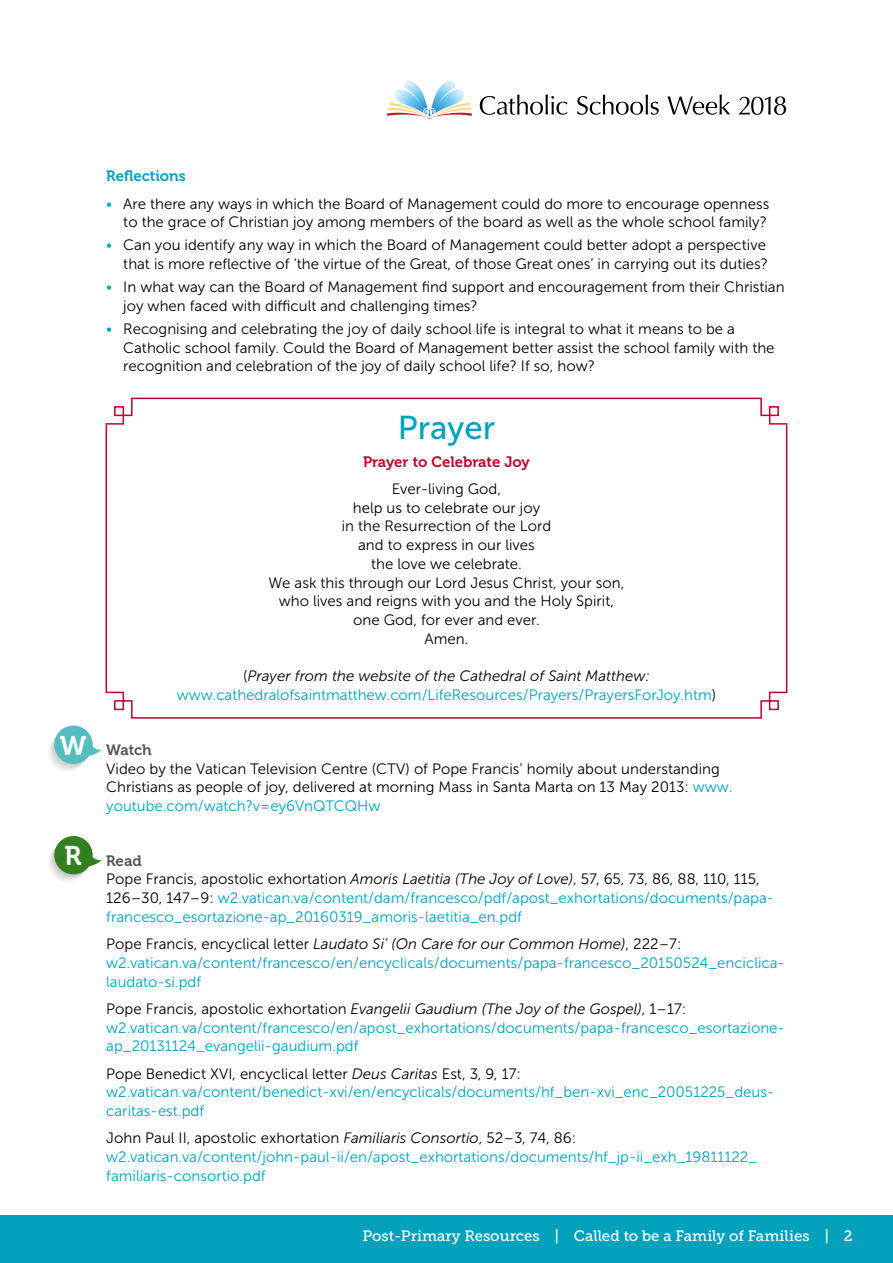
<style>
.page{position:relative;width:893px;height:1263px;background:#fff}
.page>*{position:absolute;margin:0;border:0;box-sizing:border-box;transform-origin:0 0}
.t1{font:33px "Museo Sans 500";color:#00a1ba}
.t2{font:27px "Museo 700";color:#fff}
.t3{font:15px/18.8px "Museo Sans 300";color:#00a1ba}
.t4{font:15px/18.8px "Museo Sans 300";color:#000}
.t5{font:15px "Museo Slab 500";color:#fff}
.t6{font:15px "Museo 700";color:#bc032a}
.t7{font:15px "Museo 700";color:#00a1ba}
.t8{font:15px "Museo 700";letter-spacing:-.005em;color:#575756}
.s1{color:#00a1ba}
.s2{color:#000}
.s3{font-style:italic;color:#000}
</style>
<div class="page">
<svg style="left:105px;top:397px;width:683px;height:322px"></svg>
<div style="left:0;top:1215px;width:893px;height:48px;background:#00a1ba"></div>
<svg style="left:480px;top:95px;width:87px;height:20px"></svg>
<svg style="left:577px;top:95px;width:82px;height:20px"></svg>
<svg style="left:667px;top:95px;width:63px;height:20px"></svg>
<svg style="left:387px;top:80px;width:85px;height:39px"></svg>
<svg style="left:738px;top:96px;width:48px;height:19px"></svg>
<svg style="left:49px;top:725px;width:53px;height:46px"></svg>
<svg style="left:49px;top:836px;width:53px;height:45px"></svg>
<h2 class="t2" style="left:60px;top:731px;width:28px">W</h2>
<h2 class="t2" style="left:64px;top:841px;width:19px">R</h2>
<p class="t7" style="left:106px;top:168px;width:81px">Reflections</p>
<p class="t4" style="left:106px;top:194px;width:664px;text-align:right"><span class="s1">•</span> Are there any ways in which the Board of Management could do more to encourage openness to the grace of Christian joy among members of the board as well as the whole school family?</p>
<p class="t4" style="left:106px;top:236px;width:663px;text-align:right"><span class="s1">•</span> Can you identify any way in which the Board of Management could better adopt a perspective that is more reflective of ‘the virtue of the Great, of those Great ones’ in carrying out its duties?</p>
<p class="t4" style="left:123px;top:278px;width:663px;text-indent:-17px"><span class="s1">•</span> In what way can the Board of Management find support and encouragement from their Christian joy when faced with difficult and challenging times?</p>
<p class="t4" style="left:123px;top:319px;width:653px;text-indent:-17px"><span class="s1">•</span> Recognising and celebrating the joy of daily school life is integral to what it means to be a<br>Catholic school family. Could the Board of Management better assist the school family with the recognition and celebration of the joy of daily school life? If so, how?</p>
<h1 class="t1" style="left:398px;top:409px;width:99px">Prayer</h1>
<p class="t6" style="left:363px;top:453px;width:168px">Prayer to Celebrate Joy</p>
<p class="t4" style="left:269px;top:479px;width:357px;text-align:center">Ever-living God,<br>help us to celebrate our joy<br>in the Resurrection of the Lord<br>and to express in our lives<br>the love we celebrate.<br>We ask this through our Lord Jesus Christ, your son, who lives and reigns with you and the Holy Spirit, one God, for ever and ever.<br>Amen.</p>
<p class="t3" style="left:177px;top:667px;width:541px;text-align:center"><span class="s2">(</span><span class="s3">Prayer from the website of the Cathedral of Saint Matthew: </span>www.cathedralofsaintmatthew.com/LifeResources/Prayers/PrayersForJoy.htm<span class="s2">)</span></p>
<p class="t8" style="left:106px;top:741px;width:47px">Watch</p>
<p class="t4" style="left:106px;top:759px;width:628px">Video by the Vatican Television Centre (CTV) of Pope Francis’ homily about understanding<br>Christians as people of joy, delivered at morning Mass in Santa Marta on 13 May 2013: <span class="s1">www. youtube.com/watch?v=ey6VnQTCQHw</span></p>
<p class="t8" style="left:106px;top:852px;width:37px">Read</p>
<p class="t3" style="left:106px;top:870px;width:669px"><span class="s2">Pope Francis, apostolic exhortation</span> <span class="s3">Amoris Laetitia (The Joy of Love)</span><span class="s2">, 57, 65, 73, 86, 88, 110, 115,<br>126–30, 147–9:</span> w2.vatican.va/content/dam/francesco/pdf/apost_exhortations/documents/papa&shy;francesco_esortazione-ap_20160319_amoris-laetitia_en.pdf</p>
<p class="t3" style="left:106px;top:935px;width:680px"><span class="s2">Pope Francis, encyclical letter</span> <span class="s3">Laudato Si’ (On Care for our Common Home)</span><span class="s2">, 222–7: </span>w2.vatican.va/content/francesco/en/encyclicals/documents/papa-francesco_20150524_enciclica&shy;laudato-si.pdf</p>
<p class="t3" style="left:106px;top:999px;width:680px"><span class="s2">Pope Francis, apostolic exhortation</span> <span class="s3">Evangelii Gaudium (The Joy of the Gospel)</span><span class="s2">, 1–17: </span>w2.vatican.va/content/francesco/en/apost_exhortations/documents/papa-francesco_esortazione&shy;ap_20131124_evangelii-gaudium.pdf</p>
<p class="t3" style="left:106px;top:1064px;width:670px"><span class="s2">Pope Benedict XVI, encyclical letter</span> <span class="s3">Deus Caritas</span> <span class="s2">Est, 3, 9, 17: </span>w2.vatican.va/content/benedict-xvi/en/encyclicals/documents/hf_ben-xvi_enc_20051225_deus&shy;caritas-est.pdf</p>
<p class="t3" style="left:106px;top:1129px;width:652px"><span class="s2">John Paul II, apostolic exhortation</span> <span class="s3">Familiaris Consortio</span><span class="s2">, 52–3, 74, 86: </span>w2.vatican.va/content/john-paul-ii/en/apost_exhortations/documents/hf_jp-ii_exh_19811122_ familiaris-consortio.pdf</p>
<p class="t5" style="left:362px;top:1227px;width:492px">Post-Primary Resources | Called to be a Family of Families | 2</p>
</div>
